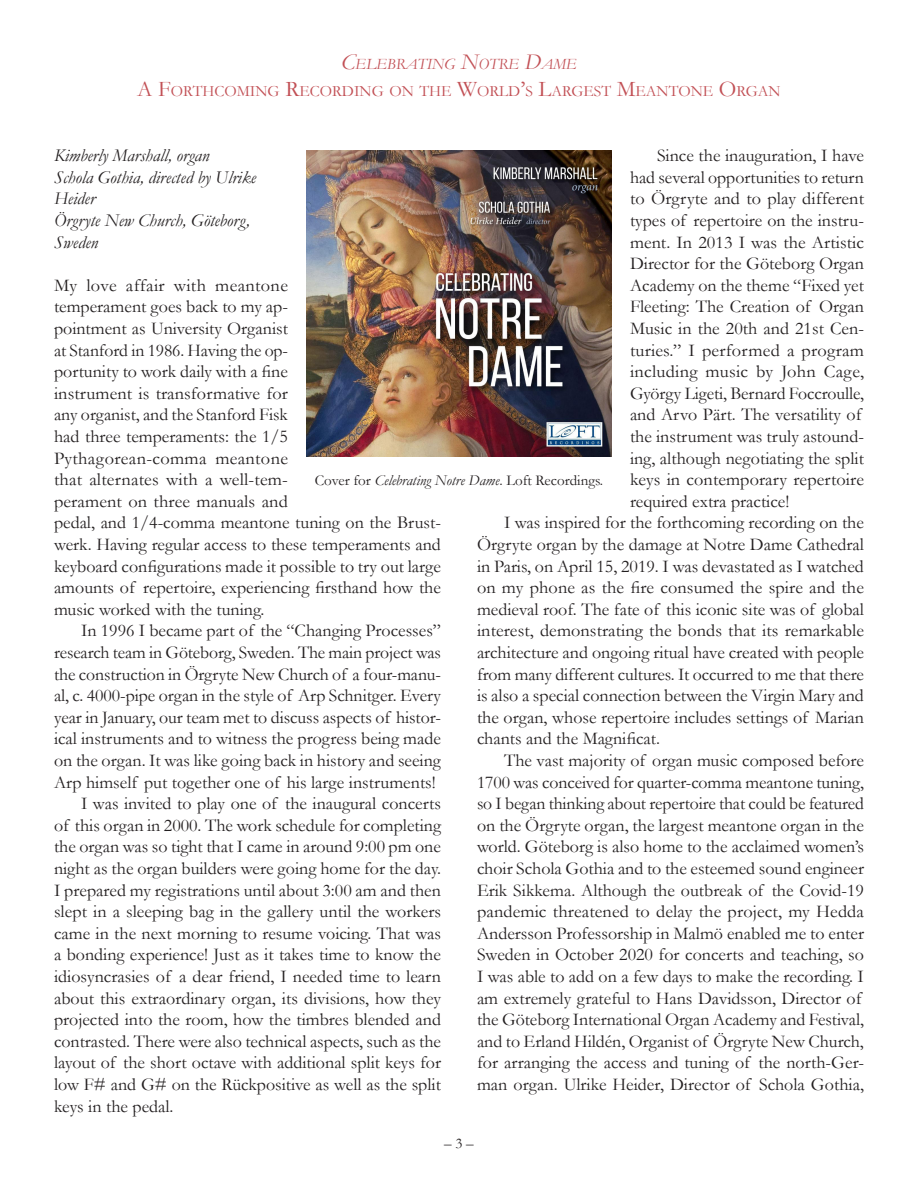
<style>
.page{position:relative;width:918px;height:1188px;background:#fff}
.page>*{position:absolute;margin:0;border:0;box-sizing:border-box;transform-origin:0 0}
.t1{font:18px/21.6px "Garamond";color:#231f20}
.t2{font:italic 18px/21.6px "Garamond";color:#231f20}
.t3{font:15.75px "Garamond";color:#c25055}
.t4{font:italic 15.75px "Garamond";color:#c25055}
.t5{font:15px "Garamond";color:#231f20}
.s1{font-size:22.5px}
.s2{font-style:italic}
</style>
<div class="page">
<img style="left:306px;top:151px;width:306px;height:306px">
<p class="t4" style="left:341px;top:53px;width:237px"><span class="s1">C</span>ELEBRATING <span class="s1">N</span>OTRE <span class="s1">D</span>AME</p>
<p class="t3" style="left:137px;top:80px;width:644px"><span class="s1">A F</span>ORTHCOMING <span class="s1">R</span>ECORDING ON THE <span class="s1">W</span>ORLD<span class="s1">’</span>S <span class="s1">L</span>ARGEST <span class="s1">M</span>EANTONE <span class="s1">O</span>RGAN</p>
<p class="t2" style="left:54px;top:144px;width:157px">Kimberly Marshall, organ</p>
<p class="t2" style="left:54px;top:166px;width:203px">Schola Gothia, directed by Ulrike<br>Heider</p>
<p class="t2" style="left:54px;top:209px;width:198px">Örgryte New Church, Göteborg,<br>Sweden</p>
<p class="t1" style="left:54px;top:274px;width:389px">My love affair with meantone<br>temperament goes back to my ap-<br>pointment as University Organist<br>at Stanford in 1986. Having the op-<br>portunity to work daily with a fine<br>instrument is transformative for<br>any organist, and the Stanford Fisk<br>had three temperaments: the 1/5<br>Pythagorean-comma meantone<br>that alternates with a well-tem-<br>perament on three manuals and<br>pedal, and 1/4-comma meantone tuning on the Brust&shy;werk. Having regular access to these temperaments and keyboard configurations made it possible to try out large amounts of repertoire, experiencing firsthand how the music worked with the tuning.</p>
<p class="t1" style="left:54px;top:619px;width:389px;text-align:justify;text-indent:27px">In 1996 I became part of the “Changing Processes” research team in Göteborg, Sweden. The main project was the construction in Örgryte New Church of a four-manu&shy;al, c. 4000-pipe organ in the style of Arp Schnitger. Every year in January, our team met to discuss aspects of histor&shy;ical instruments and to witness the progress being made on the organ. It was like going back in history and seeing Arp himself put together one of his large instruments!</p>
<p class="t1" style="left:54px;top:792px;width:389px;text-align:justify;text-indent:27px">I was invited to play one of the inaugural concerts of this organ in 2000. The work schedule for completing the organ was so tight that I came in around 9:00 pm one night as the organ builders were going home for the day.<br>I prepared my registrations until about 3:00 am and then slept in a sleeping bag in the gallery until the workers came in the next morning to resume voicing. That was a bonding experience! Just as it takes time to know the idiosyncrasies of a dear friend, I needed time to learn about this extraordinary organ, its divisions, how they projected into the room, how the timbres blended and contrasted. There were also technical aspects, such as the layout of the short octave with additional split keys for low F# and G# on the Rückpositive as well as the split keys in the pedal.</p>
<p class="t1" style="left:630px;top:144px;width:236px;text-indent:27px">Since the inauguration, I have had several opportunities to return to Örgryte and to play different types of repertoire on the instru&shy;ment. In 2013 I was the Artistic<br>Director for the Göteborg Organ<br>Academy on the theme “Fixed yet<br>Fleeting: The Creation of Organ<br>Music in the 20th and 21st Cen&shy;turies.” I performed a program including music by John Cage,<br>György Ligeti, Bernard Foccroulle, and Arvo Pärt. The versatility of the instrument was truly astound&shy;ing, although negotiating the split keys in contemporary repertoire required extra practice!</p>
<p class="t1" style="left:477px;top:511px;width:389px;text-align:justify;text-indent:27px">I was inspired for the forthcoming recording on the Örgryte organ by the damage at Notre Dame Cathedral in Paris, on April 15, 2019. I was devastated as I watched on my phone as the fire consumed the spire and the medieval roof. The fate of this iconic site was of global interest, demonstrating the bonds that its remarkable architecture and ongoing ritual have created with people from many different cultures. It occurred to me that there is also a special connection between the Virgin Mary and the organ, whose repertoire includes settings of Marian chants and the Magnificat.</p>
<p class="t1" style="left:477px;top:749px;width:389px;text-indent:27px">The vast majority of organ music composed before 1700 was conceived for quarter-comma meantone tuning, so I began thinking about repertoire that could be featured on the Örgryte organ, the largest meantone organ in the world. Göteborg is also home to the acclaimed women’s choir Schola Gothia and to the esteemed sound engineer Erik Sikkema. Although the outbreak of the Covid-19 pandemic threatened to delay the project, my Hedda Andersson Professorship in Malmö enabled me to enter Sweden in October 2020 for concerts and teaching, so I was able to add on a few days to make the recording. I am extremely grateful to Hans Davidsson, Director of the Göteborg International Organ Academy and Festival, and to Erland Hildén, Organist of Örgryte New Church, for arranging the access and tuning of the north-Ger&shy;man organ. Ulrike Heider, Director of Schola Gothia,</p>
<p class="t5" style="left:315px;top:470px;width:290px">Cover for <span class="s2">Celebrating Notre Dame</span>. Loft Recordings.</p>
<p class="t5" style="left:444px;top:1133px;width:31px">– 3 –</p>
</div>
